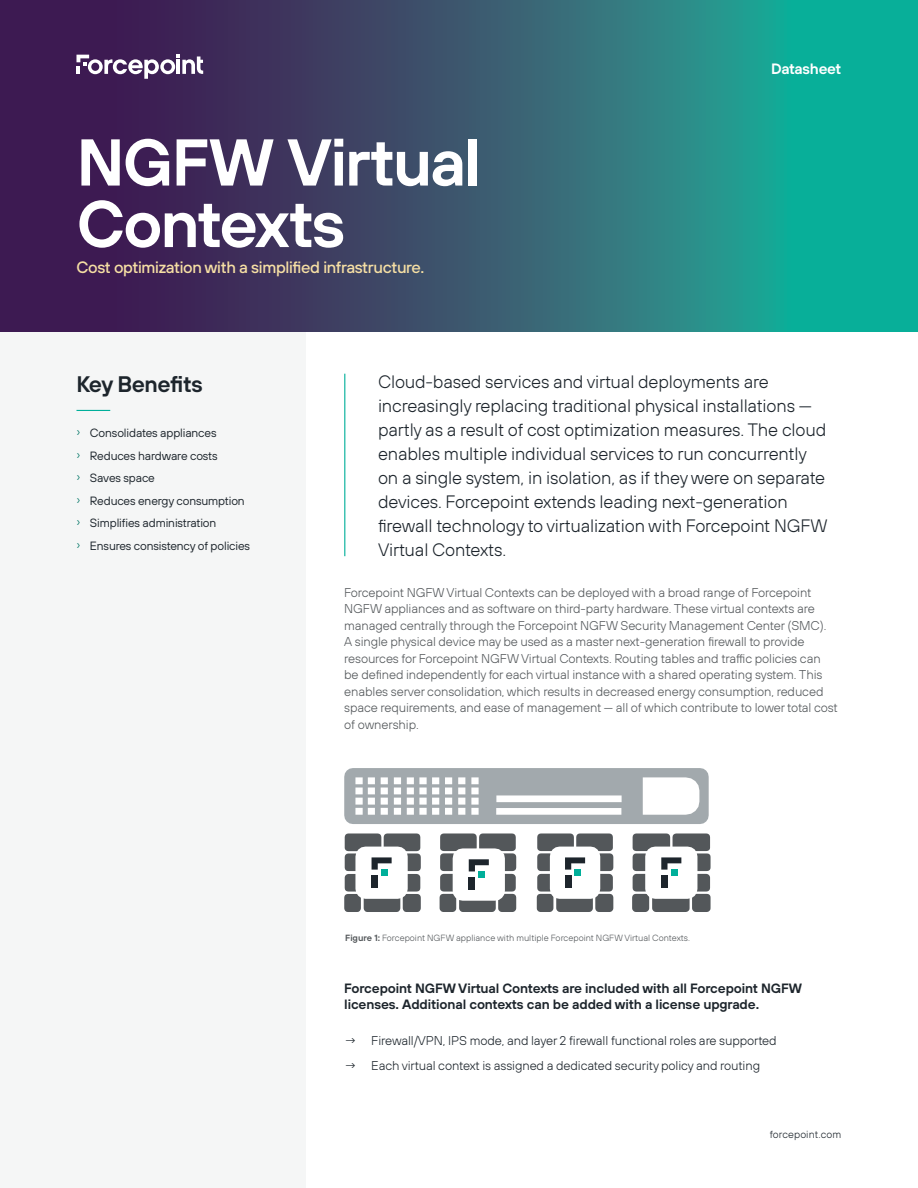
<style>
.page{position:relative;width:918px;height:1188px;background:#fff}
.page>*{position:absolute;margin:0;border:0;box-sizing:border-box;transform-origin:0 0}
.t1{font:600 66px/61.5px "FP Sans";letter-spacing:-.035em;color:#fff}
.t2{font:600 22.5px "FP Sans";letter-spacing:-.02em;color:#1d252c}
.t3{font:300 18px/24px "FP Sans";letter-spacing:-.01em;color:#1d252c}
.t4{font:500 16.5px "FP Sans";letter-spacing:-.02em;color:#f6dfa4}
.t5{font:600 15px "FP Sans";letter-spacing:-.015em;color:#fff}
.t6{font:600 13.5px/16.5px "FP Sans";letter-spacing:-.01em;color:#1d252c}
.t7{font:300 12.75px/16.5px "FP Sans";letter-spacing:-.01em;color:#53575a}
.t8{font:300 12.75px "FP Sans";letter-spacing:-.01em;color:#1d252c}
.t9{font:12px/22.5px "FP Sans";letter-spacing:-.01em;color:#1d252c}
.t10{font:300 10.5px "FP Sans";letter-spacing:.01em;color:#1d252c}
.t11{font:300 9px "FP Sans";color:#53575a}
.s1{font-weight:300;font-size:12.75px;color:#007565}
.s2{font-weight:600}
</style>
<div class="page">
<hr style="left:344px;top:374px;width:1px;height:182px;background:#00af9a">
<div style="left:0;top:332px;width:306px;height:856px;background:#f5f6f6"></div>
<svg style="left:0;top:0;width:918px;height:332px;background:#315e72"></svg>
<svg style="left:76px;top:55px;width:127px;height:24px"></svg>
<hr style="left:76px;top:410px;width:34px;height:1px;background:#00af9a">
<svg style="left:344px;top:768px;width:365px;height:56px"></svg>
<svg style="left:344px;top:833px;width:77px;height:79px"></svg>
<div style="left:372px;top:876px;width:6px;height:12px;background:#1d252c"></div>
<svg style="left:440px;top:833px;width:76px;height:79px"></svg>
<div style="left:469px;top:878px;width:6px;height:12px;background:#1d252c"></div>
<svg style="left:537px;top:833px;width:76px;height:79px"></svg>
<div style="left:565px;top:876px;width:6px;height:12px;background:#1d252c"></div>
<svg style="left:632px;top:833px;width:79px;height:79px"></svg>
<div style="left:661px;top:876px;width:7px;height:12px;background:#1d252c"></div>
<h1 class="t1" style="left:76px;top:130px;width:407px">NGFW Virtual<br>Contexts</h1>
<p class="t4" style="left:76px;top:257px;width:349px">Cost optimization with a simplified infrastructure.</p>
<p class="t5" style="left:771px;top:59px;width:72px">Datasheet</p>
<h2 class="t2" style="left:76px;top:369px;width:128px">Key Benefits</h2>
<p class="t9" style="left:76px;top:422px;width:175px"><span class="s1">›</span> Consolidates appliances<br><span class="s1">›</span> Reduces hardware costs<br><span class="s1">›</span> Saves space<br><span class="s1">›</span> Reduces energy consumption <span class="s1">›</span> Simplifies administration<br><span class="s1">›</span> Ensures consistency of policies</p>
<p class="t3" style="left:378px;top:370px;width:451px">Cloud-based services and virtual deployments are increasingly replacing traditional physical installations — partly as a result of cost optimization measures. The cloud enables multiple individual services to run concurrently on a single system, in isolation, as if they were on separate devices. Forcepoint extends leading next-generation firewall technology to virtualization with Forcepoint NGFW Virtual Contexts.</p>
<p class="t7" style="left:344px;top:584px;width:495px">Forcepoint NGFW Virtual Contexts can be deployed with a broad range of Forcepoint NGFW appliances and as software on third-party hardware. These virtual contexts are managed centrally through the Forcepoint NGFW Security Management Center (SMC).<br>A single physical device may be used as a master next-generation firewall to provide resources for Forcepoint NGFW Virtual Contexts. Routing tables and traffic policies can be defined independently for each virtual instance with a shared operating system. This enables server consolidation, which results in decreased energy consumption, reduced space requirements, and ease of management — all of which contribute to lower total cost of ownership.</p>
<p class="t11" style="left:345px;top:932px;width:346px"><span class="s2">Figure 1:</span> Forcepoint NGFW appliance with multiple Forcepoint NGFW Virtual Contexts.</p>
<p class="t6" style="left:344px;top:979px;width:459px">Forcepoint NGFW Virtual Contexts are included with all Forcepoint NGFW licenses. Additional contexts can be added with a license upgrade.</p>
<p class="t8" style="left:344px;top:1033px;width:434px">→ Firewall/VPN, IPS mode, and layer 2 firewall functional roles are supported</p>
<p class="t8" style="left:344px;top:1058px;width:417px">→ Each virtual context is assigned a dedicated security policy and routing</p>
<p class="t10" style="left:770px;top:1128px;width:73px">forcepoint.com</p>
</div>
